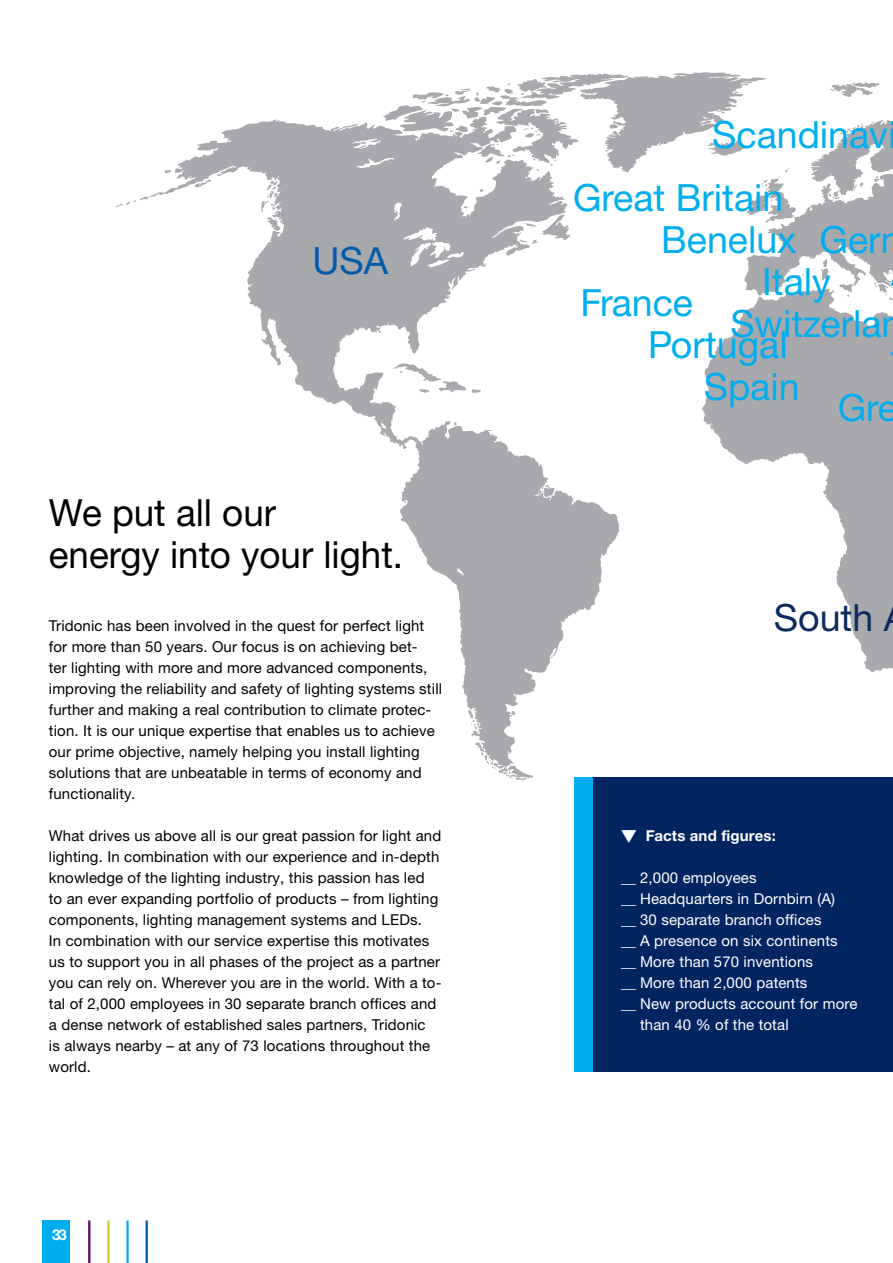
<style>
.page{position:relative;width:893px;height:1263px;background:#fff}
.page>*{position:absolute;margin:0;border:0;box-sizing:border-box;transform-origin:0 0}
.t1{font:37.5px/63px "Helvetica Neue LTW1 G";color:#00aeef}
.t2{font:37.5px/42px "Helvetica Neue LTW1 G";color:#000}
.t3{font:37.5px "Helvetica Neue LTW1 G";color:#0d2a60}
.t4{font:37.5px "Helvetica Neue LTW1 G";color:#005baa}
.t5{font:15px/21px "Helvetica Neue LTW1 G";letter-spacing:.01em;color:#000}
.t6{font:15px "Helvetica Neue LTW1 G";letter-spacing:.01em;color:#fff}
.t7{font:700 15px "Helvetica Neue LTW1 G";letter-spacing:.01em;color:#fff}
</style>
<div class="page">
<hr style="left:146px;top:1220px;width:2px;height:43px;background:#005baa">
<hr style="left:126px;top:1220px;width:3px;height:43px;background:#00aeef">
<hr style="left:107px;top:1220px;width:3px;height:43px;background:#cdcf19">
<hr style="left:88px;top:1220px;width:2px;height:43px;background:#570861">
<div style="left:43px;top:1220px;width:27px;height:43px;background:#00aeef"></div>
<svg style="left:115px;top:72px;width:778px;height:709px"></svg>
<div style="left:575px;top:777px;width:19px;height:294px;background:#00aeef"></div>
<div style="left:594px;top:777px;width:299px;height:294px;background:#002561"></div>
<h1 class="t1" style="left:712px;top:102px;width:186px">Scandinavi</h1>
<h1 class="t4" style="left:313px;top:237px;width:77px">USA</h1>
<h1 class="t2" style="left:49px;top:491px;width:356px">We put all our<br>energy into your light.</h1>
<h1 class="t1" style="left:573px;top:165px;width:212px">Great Britain</h1>
<h1 class="t1" style="left:580px;top:207px;width:302px;text-indent:81px">Benelux Ger<br>France</h1>
<h1 class="t1" style="left:762px;top:249px;width:70px">Italy</h1>
<h1 class="t1" style="left:730px;top:291px;width:174px">Switzerlan</h1>
<h1 class="t1" style="left:648px;top:312px;width:141px">Portugal</h1>
<h1 class="t1" style="left:704px;top:354px;width:97px">Spain</h1>
<h1 class="t1" style="left:838px;top:375px;width:62px">Gre</h1>
<h1 class="t3" style="left:774px;top:594px;width:101px">South</h1>
<p class="t5" style="left:49px;top:615px;width:395px">Tridonic has been involved in the quest for perfect light for more than 50 years. Our focus is on achieving bet-<br>ter lighting with more and more advanced components, improving the reliability and safety of lighting systems still further and making a real contribution to climate protec&shy;tion. It is our unique expertise that enables us to achieve our prime objective, namely helping you install lighting solutions that are unbeatable in terms of economy and functionality.</p>
<p class="t5" style="left:49px;top:825px;width:394px">What drives us above all is our great passion for light and lighting. In combination with our experience and in-depth knowledge of the lighting industry, this passion has led to an ever expanding portfolio of products – from lighting components, lighting management systems and LEDs.<br>In combination with our service expertise this motivates us to support you in all phases of the project as a partner you can rely on. Wherever you are in the world. With a to&shy;tal of 2,000 employees in 30 separate branch offices and a dense network of established sales partners, Tridonic<br>is always nearby – at any of 73 locations throughout the world.</p>
<p class="t7" style="left:646px;top:826px;width:131px">Facts and figures:</p>
<p class="t6" style="left:621px;top:868px;width:137px">__ 2,000 employees</p>
<p class="t6" style="left:621px;top:889px;width:216px">__ Headquarters in Dornbirn (A)</p>
<p class="t6" style="left:621px;top:910px;width:202px">__ 30 separate branch offices</p>
<p class="t6" style="left:621px;top:931px;width:218px">__ A presence on six continents</p>
<p class="t6" style="left:621px;top:952px;width:193px">__ More than 570 inventions</p>
<p class="t6" style="left:621px;top:973px;width:188px">__ More than 2,000 patents</p>
<p class="t6" style="left:621px;top:994px;width:238px">__ New products account for more</p>
<p class="t6" style="left:640px;top:1015px;width:150px">than 40 % of the total</p>
<p class="t7" style="left:52px;top:1225px;width:16px">33</p>
</div>
